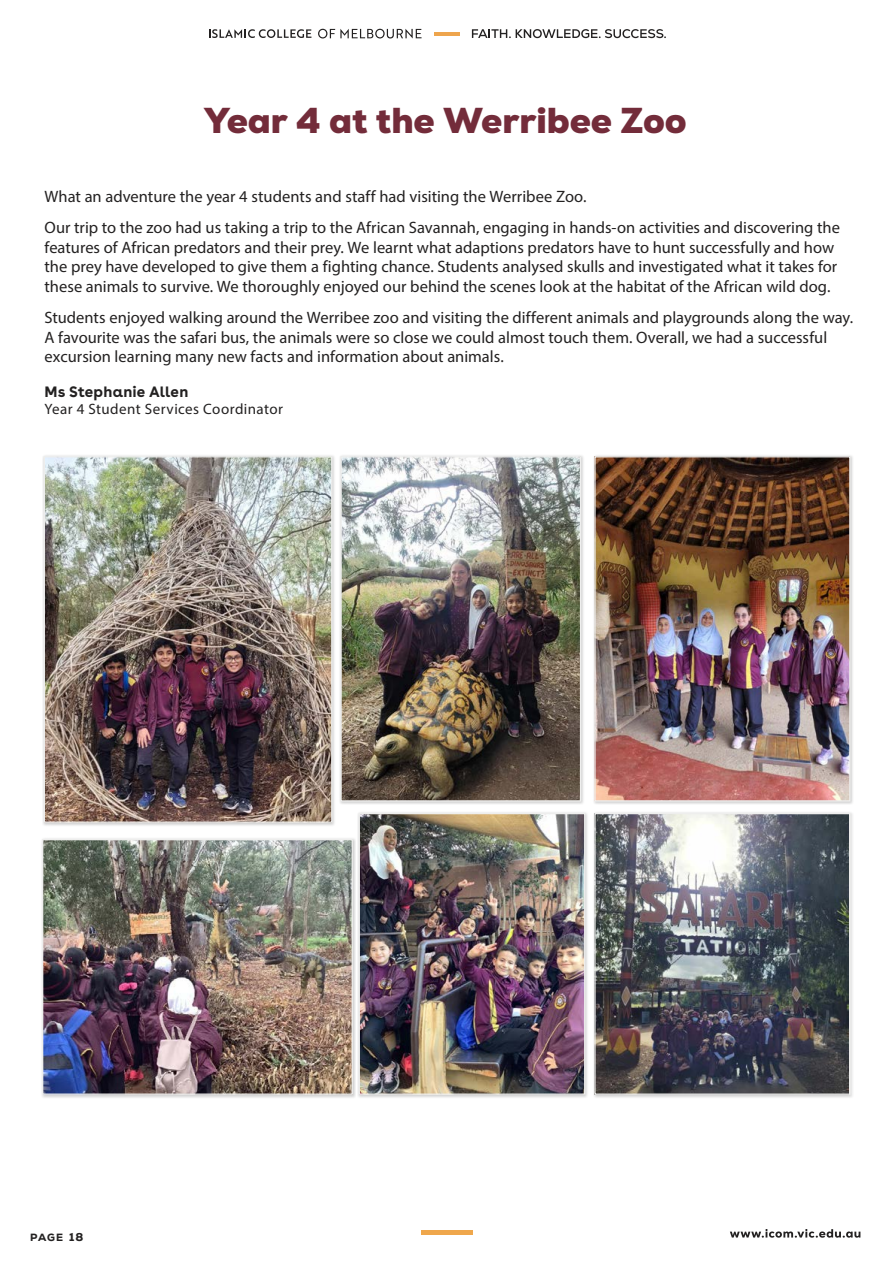
<style>
.page{position:relative;width:893px;height:1263px;background:#fff}
.page>*{position:absolute;margin:0;border:0;box-sizing:border-box;transform-origin:0 0}
.t1{font:900 36px "Nexa";letter-spacing:-.005em;color:#732c3a}
.t2{font:16.5px/19.5px "Myriad Pro";color:#232121}
.t3{font:15px "Myriad Pro";letter-spacing:.03em;color:#232121}
.t4{font:700 15px "Buenos Aires";letter-spacing:.01em;color:#232121}
.t5{font:800 10.5px "Nexa";color:#232121}
.s1{font-size:11.4px}
</style>
<div class="page">
<svg style="left:730px;top:1229px;width:130px;height:9px"></svg>
<hr style="left:434px;top:32px;width:26px;height:3px;background:#eea54d">
<svg style="left:209px;top:29px;width:102px;height:9px"></svg>
<svg style="left:318px;top:29px;width:104px;height:9px"></svg>
<svg style="left:472px;top:29px;width:194px;height:9px"></svg>
<div style="left:421px;top:1230px;width:51px;height:5px;background:#efa74c"></div>
<div style="left:339px;top:455px;width:246px;height:350px;background:#000;opacity:.2"></div>
<img style="left:342px;top:458px;width:237px;height:341px">
<div style="left:340px;top:456px;width:241px;height:345px;border:1px solid #eeeeed"></div>
<div style="left:41px;top:837px;width:315px;height:261px;background:#000;opacity:.2"></div>
<img style="left:44px;top:841px;width:307px;height:252px">
<div style="left:42px;top:839px;width:311px;height:256px;border:1px solid #eeeeed"></div>
<div style="left:357px;top:811px;width:232px;height:288px;background:#000;opacity:.2"></div>
<img style="left:361px;top:815px;width:222px;height:278px">
<div style="left:359px;top:813px;width:226px;height:282px;border:1px solid #eeeeed"></div>
<div style="left:593px;top:811px;width:261px;height:288px;background:#000;opacity:.2"></div>
<img style="left:596px;top:815px;width:252px;height:278px">
<div style="left:594px;top:813px;width:256px;height:282px;border:1px solid #eeeeed"></div>
<div style="left:593px;top:455px;width:261px;height:350px;background:#000;opacity:.2"></div>
<img style="left:596px;top:458px;width:252px;height:341px">
<div style="left:594px;top:456px;width:256px;height:345px;border:1px solid #eeeeed"></div>
<div style="left:42px;top:455px;width:294px;height:372px;background:#000;opacity:.2"></div>
<img style="left:46px;top:458px;width:284px;height:363px">
<div style="left:44px;top:456px;width:288px;height:367px;border:1px solid #eeeeed"></div>
<h1 class="t1" style="left:204px;top:97px;width:484px">Year 4 at the Werribee Zoo</h1>
<p class="t2" style="left:44px;top:180px;width:797px;line-height:31.5px">What an adventure the year 4 students and staff had visiting the Werribee Zoo.<br>Our trip to the zoo had us taking a trip to the African Savannah, engaging in hands-on activities and discovering the</p>
<p class="t2" style="left:44px;top:237px;width:794px">features of African predators and their prey. We learnt what adaptions predators have to hunt successfully and how the prey have developed to give them a fighting chance. Students analysed skulls and investigated what it takes for these animals to survive. We thoroughly enjoyed our behind the scenes look at the habitat of the African wild dog.</p>
<p class="t2" style="left:44px;top:308px;width:810px">Students enjoyed walking around the Werribee zoo and visiting the different animals and playgrounds along the way.<br>A favourite was the safari bus, the animals were so close we could almost touch them. Overall, we had a successful excursion learning many new facts and information about animals.</p>
<p class="t4" style="left:44px;top:381px;width:145px">Ms Stephanie Allen</p>
<p class="t3" style="left:44px;top:400px;width:240px">Year 4 Student Services Coordinator</p>
<p class="t5" style="left:30px;top:1230px;width:55px">page <span class="s1">18</span></p>
</div>
